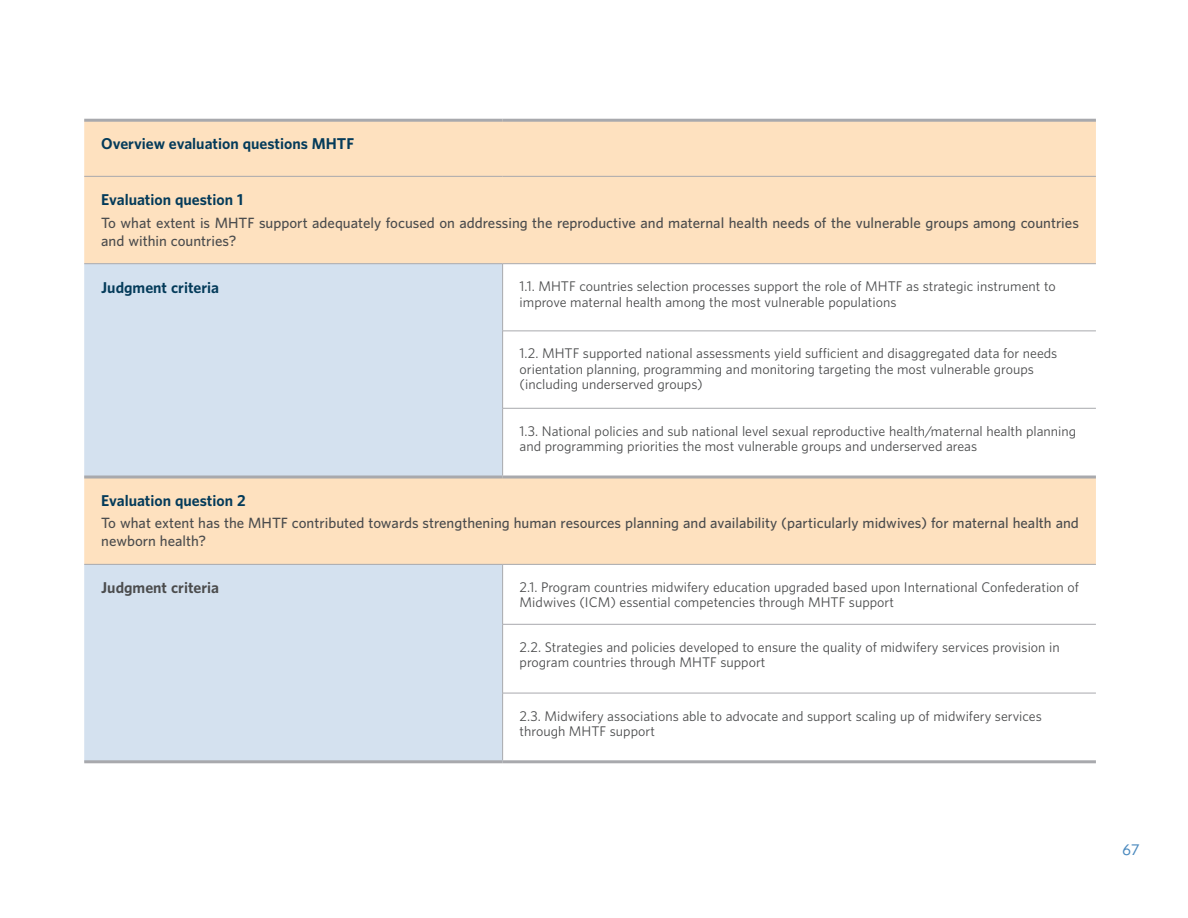
<style>
.page{position:relative;width:1188px;height:918px;background:#fff}
.page>*{position:absolute;margin:0;border:0;box-sizing:border-box;transform-origin:0 0}
.t1{font:15px "A Metro";color:#4a89be}
.table_content_headli{font:700 14.25px "UNFPA";color:#043b5a}
.table_content_headli-2{font:700 14.25px "UNFPA";color:#4b4c4d}
.table_content_text01{font:600 13.5px/18px "UNFPA";color:#4b4c4d}
.table_content_text02{font:12.75px/15.3px "UNFPA Text";color:#4b4c4d}
</style>
<div class="page">
<svg style="left:84px;top:122px;width:1012px;height:442px;fill:#fee1bf"></svg>
<svg style="left:84px;top:264px;width:419px;height:496px;background:#dbe0e6"></svg>
<hr style="left:502px;top:264px;width:1px;height:67px;background:#a8a9ad">
<hr style="left:502px;top:331px;width:594px;height:1px;background:#a8a9ad">
<hr style="left:502px;top:331px;width:1px;height:77px;background:#a8a9ad">
<hr style="left:502px;top:408px;width:594px;height:1px;background:#a8a9ad">
<hr style="left:502px;top:408px;width:1px;height:68px;background:#a8a9ad">
<hr style="left:502px;top:565px;width:1px;height:59px;background:#a8a9ad">
<hr style="left:502px;top:624px;width:594px;height:1px;background:#a8a9ad">
<hr style="left:502px;top:624px;width:1px;height:69px;background:#a8a9ad">
<hr style="left:502px;top:693px;width:594px;height:1px;background:#a8a9ad">
<hr style="left:502px;top:693px;width:1px;height:67px;background:#a8a9ad">
<hr style="left:84px;top:119px;width:419px;height:3px;background:#a8a9ad">
<hr style="left:503px;top:119px;width:593px;height:3px;background:#a8a9ad">
<hr style="left:84px;top:476px;width:419px;height:3px;background:#a8a9ad">
<hr style="left:503px;top:476px;width:593px;height:3px;background:#a8a9ad">
<hr style="left:84px;top:564px;width:419px;height:1px;background:#a8a9ad">
<hr style="left:503px;top:564px;width:593px;height:1px;background:#a8a9ad">
<hr style="left:84px;top:760px;width:419px;height:3px;background:#a8a9ad">
<hr style="left:503px;top:760px;width:593px;height:3px;background:#a8a9ad">
<hr style="left:84px;top:176px;width:419px;height:1px;background:#a8a9ad">
<hr style="left:503px;top:176px;width:593px;height:1px;background:#a8a9ad">
<hr style="left:84px;top:263px;width:419px;height:1px;background:#a8a9ad">
<hr style="left:503px;top:263px;width:593px;height:1px;background:#a8a9ad">
<p class="table_content_headli" style="left:101px;top:134px;width:254px">Overview evaluation questions MHTF</p>
<p class="table_content_headli" style="left:101px;top:190px;width:143px">Evaluation question 1</p>
<p class="table_content_text01" style="left:101px;top:213px;width:979px">To what extent is MHTF support adequately focused on addressing the reproductive and maternal health needs of the vulnerable groups among countries and within countries?</p>
<p class="table_content_headli" style="left:101px;top:278px;width:119px">Judgment criteria</p>
<p class="table_content_text02" style="left:520px;top:278px;width:538px">1.1. MHTF countries selection processes support the role of MHTF as strategic instrument to improve maternal health among the most vulnerable populations</p>
<p class="table_content_text02" style="left:520px;top:346px;width:539px">1.2. MHTF supported national assessments yield sufficient and disaggregated data for needs orientation planning, programming and monitoring targeting the most vulnerable groups (including underserved groups)</p>
<p class="table_content_text02" style="left:520px;top:423px;width:558px">1.3. National policies and sub national level sexual reproductive health/maternal health planning and programming priorities the most vulnerable groups and underserved areas</p>
<p class="table_content_headli" style="left:101px;top:491px;width:146px">Evaluation question 2</p>
<p class="table_content_text01" style="left:101px;top:514px;width:979px">To what extent has the MHTF contributed towards strengthening human resources planning and availability (particularly midwives) for maternal health and newborn health?</p>
<p class="table_content_headli-2" style="left:101px;top:578px;width:119px">Judgment criteria</p>
<p class="table_content_text02" style="left:520px;top:579px;width:561px">2.1. Program countries midwifery education upgraded based upon International Confederation of<br>Midwives (ICM) essential competencies through MHTF support</p>
<p class="table_content_text02" style="left:520px;top:639px;width:542px">2.2. Strategies and policies developed to ensure the quality of midwifery services provision in program countries through MHTF support</p>
<p class="table_content_text02" style="left:520px;top:708px;width:524px">2.3. Midwifery associations able to advocate and support scaling up of midwifery services through MHTF support</p>
<p class="t1" style="left:1123px;top:841px;width:19px">67</p>
</div>
